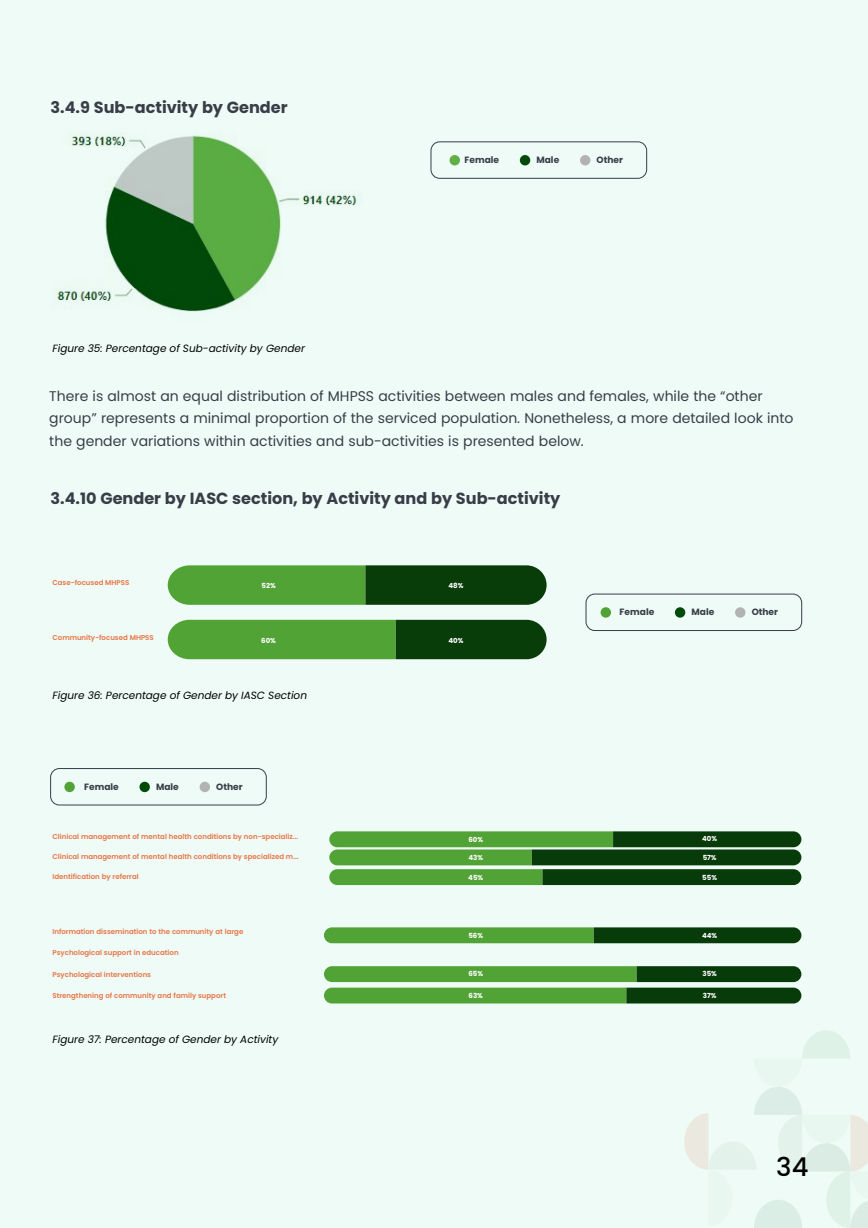
<style>
.page{position:relative;width:868px;height:1228px;background:#eefbf6}
.page>*{position:absolute;margin:0;border:0;box-sizing:border-box;transform-origin:0 0}
.t1{font:500 25.9px "Poppins";color:#000}
.t2{font:700 16.1px "Poppins";color:#383d47}
.t3{font:14px/22.4px "Poppins";color:#383d47}
.t4{font:italic 10.5px "Poppins";color:#000}
.t5{font:700 9.1px "Poppins";color:#383d47}
.t6{font:600 7px "Poppins";color:#e67545}
.t7{font:700 7px "Poppins";color:#fff}
</style>
<div class="page">
<svg style="left:684px;top:1030px;width:184px;height:198px"></svg>
<img style="left:55px;top:133px;width:304px;height:179px">
<div style="left:450px;top:155px;width:10px;height:10px;background:#61b045;border-radius:50%"></div>
<div style="left:520px;top:155px;width:10px;height:10px;background:#004b0a;border-radius:50%"></div>
<div style="left:580px;top:155px;width:10px;height:10px;background:#b3b3b3;border-radius:50%"></div>
<div style="left:431px;top:142px;width:216px;height:36px;border:1px solid #383d47;border-radius:9px"></div>
<div style="left:675px;top:607px;width:10px;height:11px;background:#004b0a;border-radius:50%"></div>
<div style="left:735px;top:607px;width:10px;height:11px;background:#b3b3b3;border-radius:50%"></div>
<div style="left:586px;top:594px;width:216px;height:37px;border:1px solid #383d47;border-radius:9px"></div>
<div style="left:139px;top:782px;width:11px;height:10px;background:#004b0a;border-radius:50%"></div>
<div style="left:200px;top:782px;width:10px;height:10px;background:#b3b3b3;border-radius:50%"></div>
<div style="left:50px;top:768px;width:216px;height:37px;border:1px solid #383d47;border-radius:9px"></div>
<svg style="left:168px;top:565px;width:379px;height:40px;background:#357729"></svg>
<svg style="left:168px;top:620px;width:379px;height:39px;background:#397d29"></svg>
<svg style="left:329px;top:831px;width:472px;height:54px;background:#44803a"></svg>
<svg style="left:324px;top:927px;width:477px;height:16px;background:#377929"></svg>
<svg style="left:324px;top:966px;width:477px;height:37px;background:#559247"></svg>
<div style="left:601px;top:607px;width:10px;height:11px;background:#52a336;border-radius:50%"></div>
<div style="left:64px;top:782px;width:11px;height:10px;background:#52a336;border-radius:50%"></div>
<h2 class="t2" style="left:50px;top:98px;width:239px">3.4.9 Sub-activity by Gender</h2>
<h3 class="t4" style="left:52px;top:342px;width:254px">Figure 35: Percentage of Sub-activity by Gender</h3>
<h3 class="t5" style="left:465px;top:154px;width:36px">Female</h3>
<h3 class="t5" style="left:536px;top:154px;width:24px">Male</h3>
<h3 class="t5" style="left:597px;top:154px;width:28px">Other</h3>
<p class="t3" style="left:49px;top:385px;width:746px">There is almost an equal distribution of MHPSS activities between males and females, while the “other group” represents a minimal proportion of the serviced population. Nonetheless a, more detailed look into the gender variations within activities and sub-activities is presented below.</p>
<h2 class="t2" style="left:50px;top:489px;width:511px">3.4.10 Gender by IASC section, by Activity and by Sub-activity</h2>
<p class="t6" style="left:52px;top:579px;width:78px">Case-focused MHPSS</p>
<p class="t6" style="left:52px;top:633px;width:103px">Community-focused MHPSS</p>
<p class="t7" style="left:261px;top:581px;width:16px">52%</p>
<p class="t7" style="left:261px;top:636px;width:16px">60%</p>
<h3 class="t4" style="left:52px;top:689px;width:256px">Figure 36: Percentage of Gender by IASC Section</h3>
<h3 class="t5" style="left:84px;top:781px;width:36px">Female</h3>
<h3 class="t5" style="left:156px;top:781px;width:24px">Male</h3>
<h3 class="t5" style="left:216px;top:781px;width:28px">Other</h3>
<p class="t6" style="left:52px;top:832px;width:247px">Clinical management of mental health conditions by non-specializ...</p>
<p class="t6" style="left:52px;top:852px;width:248px">Clinical management of mental health conditions by specialized m...</p>
<p class="t6" style="left:52px;top:872px;width:88px">Identification by referral</p>
<p class="t6" style="left:52px;top:927px;width:192px">Information dissemination to the community at large</p>
<p class="t6" style="left:52px;top:949px;width:128px">Psychological support in education</p>
<p class="t6" style="left:52px;top:970px;width:100px">Psychological interventions</p>
<p class="t6" style="left:52px;top:991px;width:175px">Strengthening of community and family support</p>
<h3 class="t4" style="left:52px;top:1033px;width:227px">Figure 37: Percentage of Gender by Activity</h3>
<p class="t7" style="left:449px;top:581px;width:16px">48%</p>
<p class="t7" style="left:448px;top:636px;width:17px">40%</p>
<p class="t7" style="left:468px;top:835px;width:16px">60%</p>
<p class="t7" style="left:468px;top:853px;width:16px">43%</p>
<p class="t7" style="left:468px;top:873px;width:16px">45%</p>
<p class="t7" style="left:468px;top:931px;width:16px">56%</p>
<p class="t7" style="left:468px;top:970px;width:16px">65%</p>
<p class="t7" style="left:469px;top:991px;width:16px">63%</p>
<h3 class="t5" style="left:620px;top:607px;width:36px">Female</h3>
<h3 class="t5" style="left:692px;top:607px;width:24px">Male</h3>
<h3 class="t5" style="left:752px;top:607px;width:28px">Other</h3>
<p class="t7" style="left:702px;top:835px;width:17px">40%</p>
<p class="t7" style="left:703px;top:853px;width:15px">57%</p>
<p class="t7" style="left:702px;top:873px;width:16px">55%</p>
<p class="t7" style="left:702px;top:931px;width:17px">44%</p>
<p class="t7" style="left:702px;top:970px;width:16px">35%</p>
<p class="t7" style="left:703px;top:991px;width:15px">37%</p>
<h1 class="t1" style="left:776px;top:1151px;width:34px">34</h1>
</div>
